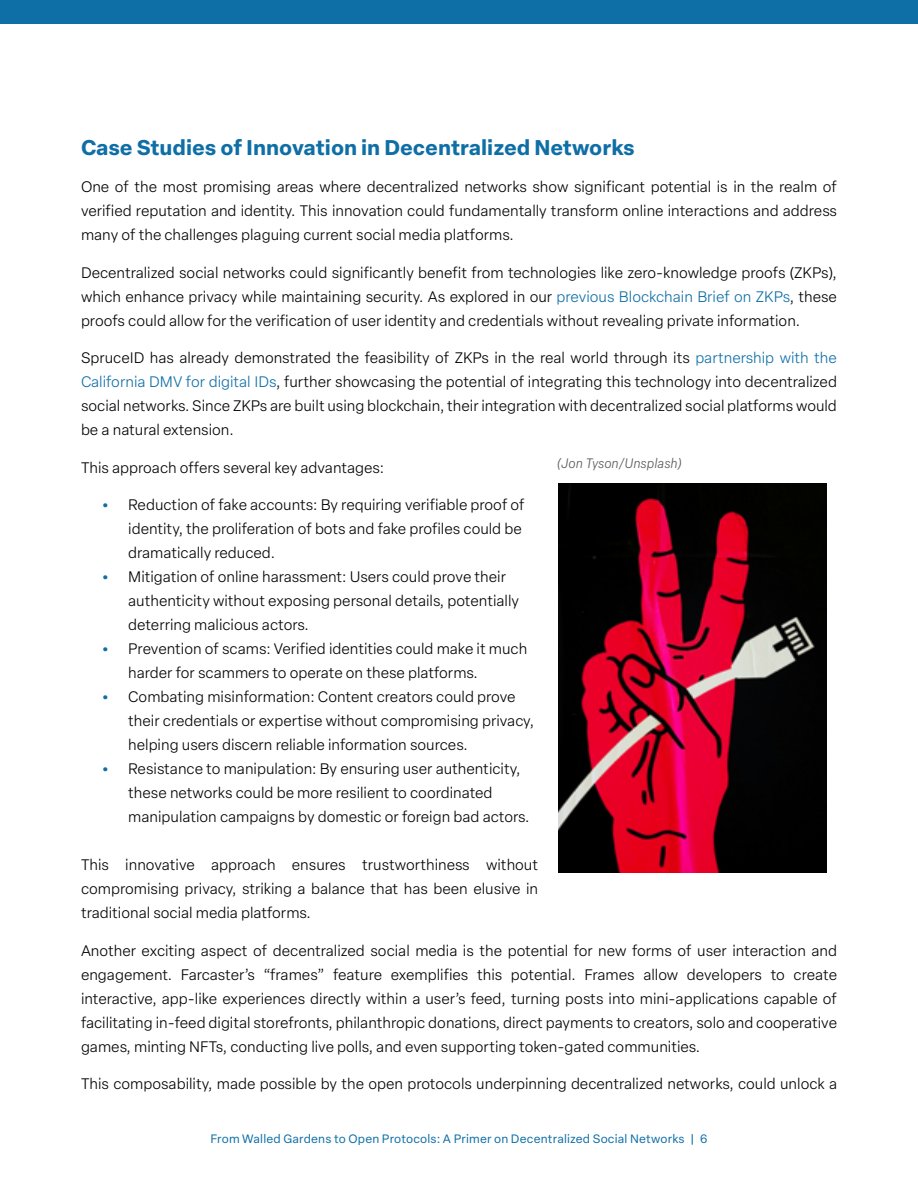
<style>
.page{position:relative;width:918px;height:1188px;background:#fff}
.page>*{position:absolute;margin:0;border:0;box-sizing:border-box;transform-origin:0 0}
.t1{font:700 21px "Elza Text";color:#0e6ea6}
.t2{font:300 15px/24px "Elza Text";color:#000;text-align:justify}
.t3{font:italic 300 13.5px "Elza Text";color:#5c5c5c}
.t4{font:12px "Elza Text";letter-spacing:.015em;color:#0e6ea6}
.s1{color:#0e6ea6}
.s2{font-weight:700;font-size:16.5px;color:#0e6ea6}
</style>
<div class="page">
<div style="left:0;top:0;width:918px;height:24px;background:#0e6ea6"></div>
<img style="left:558px;top:483px;width:268px;height:389px">
<h1 class="t1" style="left:81px;top:131px;width:555px">Case Studies of Innovation in Decentralized Networks</h1>
<p class="t2" style="left:81px;top:174px;width:758px">One of the most promising areas where decentralized networks show significant potential is in the realm of verified reputation and identity. This innovation could fundamentally transform online interactions and address many of the challenges plaguing current social media platforms.</p>
<p class="t2" style="left:81px;top:260px;width:757px">Decentralized social networks could significantly benefit from technologies like zero-knowledge proofs (ZKPs), which enhance privacy while maintaining security. As explored in our <span class="s1">previous Blockchain Brief on ZKPs</span>, these proofs could allow for the verification of user identity and credentials without revealing private information.</p>
<p class="t2" style="left:81px;top:345px;width:758px">SpruceID has already demonstrated the feasibility of ZKPs in the real world through its <span class="s1">partnership with the California DMV for digital IDs</span>, further showcasing the potential of integrating this technology into decentralized social networks. Since ZKPs are built using blockchain, their integration with decentralized social platforms would be a natural extension.</p>
<p class="t2" style="left:81px;top:455px;width:305px">This approach offers several key advantages:</p>
<p class="t2" style="left:128px;top:492px;width:398px;text-align:left;text-indent:-27px"><span class="s2">•</span> Reduction of fake accounts: By requiring verifiable proof of identity, the proliferation of bots and fake profiles could be dramatically reduced.</p>
<p class="t2" style="left:128px;top:564px;width:392px;text-align:left;text-indent:-27px"><span class="s2">•</span> Mitigation of online harassment: Users could prove their authenticity without exposing personal details, potentially deterring malicious actors.</p>
<p class="t2" style="left:128px;top:636px;width:401px;text-indent:-27px"><span class="s2">•</span> Prevention of scams: Verified identities could make it much harder for scammers to operate on these platforms.</p>
<p class="t2" style="left:128px;top:684px;width:407px;text-align:left;text-indent:-27px"><span class="s2">•</span> Combating misinformation: Content creators could prove their credentials or expertise without compromising privacy, helping users discern reliable information sources.</p>
<p class="t2" style="left:128px;top:756px;width:403px;text-align:left;text-indent:-27px"><span class="s2">•</span> Resistance to manipulation: By ensuring user authenticity, these networks could be more resilient to coordinated manipulation campaigns by domestic or foreign bad actors.</p>
<p class="t2" style="left:81px;top:852px;width:459px">This innovative approach ensures trustworthiness without compromising privacy, striking a balance that has been elusive in traditional social media platforms.</p>
<p class="t2" style="left:81px;top:938px;width:758px">Another exciting aspect of decentralized social media is the potential for new forms of user interaction and engagement. Farcaster’s “frames” feature exemplifies this potential. Frames allow developers to create interactive, app-like experiences directly within a user’s feed, turning posts into mini-applications capable of facilitating in-feed digital storefronts, philanthropic donations, direct payments to creators, solo and cooperative games, minting NFTs, conducting live polls, and even supporting token-gated communities.</p>
<p class="t2" style="left:81px;top:1071px;width:758px">This composability, made possible by the open protocols underpinning decentralized networks, could unlock a</p>
<p class="t3" style="left:557px;top:453px;width:126px">(Jon Tyson/Unsplash)</p>
<p class="t4" style="left:210px;top:1129px;width:499px">From Walled Gardens to Open Protocols: A Primer on Decentralized Social Networks | 6</p>
</div>
